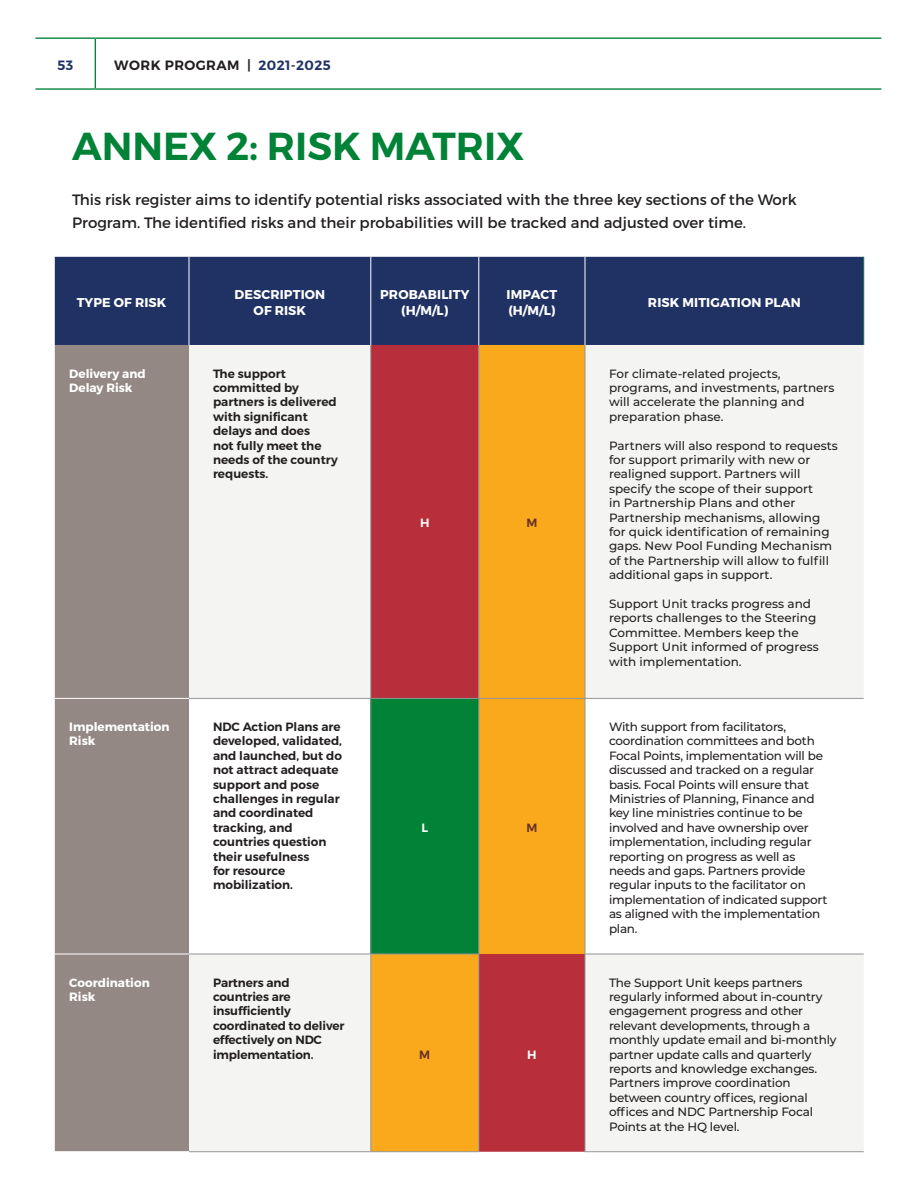
<style>
.page{position:relative;width:918px;height:1188px;background:#fff}
.page>*{position:absolute;margin:0;border:0;box-sizing:border-box;transform-origin:0 0}
._1_TITLE{font:600 39px "Montserrat";color:#008237}
.t1{font:15px/22.5px "Montserrat";color:#231f20}
.t2{font:600 13.5px "Montserrat";letter-spacing:.035em;color:#231f20}
.t3{font:600 13.5px "Montserrat";color:#203264}
.t4{font:700 12.75px/15.3px "Montserrat";letter-spacing:.01em;color:#fff;text-align:center}
.t5{font:500 12px/14.4px "Montserrat";letter-spacing:-.015em;color:#231f20}
.t6{font:600 12px/14.4px "Montserrat";color:#231f20}
.t7{font:700 12px/14.4px "Montserrat";color:#fff}
.t8{font:600 12px "Montserrat";color:#fff}
.t9{font:600 12px "Montserrat";color:#673327}
.s1{color:#203264}
</style>
<div class="page">
<hr style="left:35px;top:38px;width:60px;height:1px;background:#008237">
<hr style="left:95px;top:38px;width:786px;height:1px;background:#008237">
<hr style="left:95px;top:39px;width:1px;height:49px;background:#008237">
<hr style="left:35px;top:88px;width:60px;height:2px;background:#008237">
<hr style="left:95px;top:88px;width:786px;height:2px;background:#008237">
<div style="left:55px;top:257px;width:808px;height:88px;background:#203264"></div>
<div style="left:55px;top:345px;width:134px;height:806px;background:#938883"></div>
<div style="left:189px;top:345px;width:675px;height:806px;background:#f4f5f2"></div>
<svg style="left:371px;top:345px;width:214px;height:807px"></svg>
<svg style="left:189px;top:699px;width:675px;height:255px"></svg>
<div style="left:371px;top:698px;width:108px;height:256px;background:#008237"></div>
<hr style="left:370px;top:345px;width:1px;height:353px;background:#939598">
<hr style="left:478px;top:345px;width:1px;height:353px;background:#939598">
<hr style="left:585px;top:345px;width:1px;height:353px;background:#939598">
<hr style="left:370px;top:699px;width:1px;height:255px;background:#939598">
<hr style="left:478px;top:699px;width:1px;height:255px;background:#939598">
<hr style="left:585px;top:699px;width:1px;height:255px;background:#939598">
<hr style="left:370px;top:954px;width:1px;height:197px;background:#939598">
<hr style="left:478px;top:954px;width:1px;height:197px;background:#939598">
<hr style="left:585px;top:954px;width:1px;height:197px;background:#939598">
<hr style="left:189px;top:257px;width:1px;height:88px;background:#fff">
<hr style="left:371px;top:257px;width:1px;height:88px;background:#fff">
<hr style="left:479px;top:257px;width:1px;height:88px;background:#fff">
<hr style="left:585px;top:257px;width:1px;height:88px;background:#fff">
<hr style="left:54px;top:698px;width:135px;height:1px;background:#fff">
<hr style="left:54px;top:954px;width:135px;height:1px;background:#fff">
<hr style="left:189px;top:698px;width:182px;height:1px;background:#939598">
<hr style="left:371px;top:698px;width:108px;height:1px;background:#939598">
<hr style="left:479px;top:698px;width:106px;height:1px;background:#939598">
<hr style="left:585px;top:698px;width:279px;height:1px;background:#939598">
<hr style="left:189px;top:954px;width:182px;height:1px;background:#939598">
<hr style="left:371px;top:954px;width:107px;height:1px;background:#939598">
<hr style="left:585px;top:954px;width:279px;height:1px;background:#939598">
<hr style="left:189px;top:1151px;width:182px;height:1px;background:#939598">
<hr style="left:371px;top:1151px;width:108px;height:1px;background:#939598">
<hr style="left:585px;top:1151px;width:279px;height:1px;background:#939598">
<hr style="left:863px;top:257px;width:1px;height:88px;background:#008237">
<p class="t3" style="left:57px;top:57px;width:17px">53</p>
<p class="t2" style="left:114px;top:57px;width:218px">WORK PROGRAM | <span class="s1">2021-2025</span></p>
<p class="_1_TITLE" style="left:72px;top:122px;width:454px">ANNEX 2: RISK MATRIX</p>
<p class="t1" style="left:72px;top:189px;width:726px">This risk register aims to identify potential risks associated with the three key sections of the Work<br>Program. The identified risks and their probabilities will be tracked and adjusted over time.</p>
<p class="t4" style="left:77px;top:295px;width:91px">TYPE OF RISK</p>
<p class="t4" style="left:235px;top:287px;width:92px">DESCRIPTION</p>
<p class="t4" style="left:254px;top:303px;width:54px">OF RISK</p>
<p class="t7" style="left:69px;top:366px;width:78px">Delivery and<br>Delay Risk</p>
<p class="t6" style="left:213px;top:366px;width:126px">The support committed by partners is delivered with significant delays and does<br>not fully meet the needs of the country requests.</p>
<p class="t4" style="left:380px;top:287px;width:91px">PROBABILITY (H/M/L)</p>
<p class="t4" style="left:507px;top:287px;width:52px">IMPACT</p>
<p class="t4" style="left:508px;top:303px;width:49px">(H/M/L)</p>
<p class="t8" style="left:420px;top:516px;width:11px">H</p>
<p class="t9" style="left:526px;top:516px;width:12px">M</p>
<p class="t7" style="left:69px;top:720px;width:102px">Implementation<br>Risk</p>
<p class="t6" style="left:213px;top:720px;width:131px">NDC Action Plans are developed, validated, and launched, but do not attract adequate support and pose challenges in regular and coordinated tracking, and countries question their usefulness<br>for resource mobilization.</p>
<p class="t7" style="left:69px;top:975px;width:82px">Coordination<br>Risk</p>
<p class="t6" style="left:213px;top:975px;width:133px">Partners and countries are insufficiently coordinated to deliver effectively on NDC implementation.</p>
<p class="t8" style="left:421px;top:820px;width:8px">L</p>
<p class="t9" style="left:526px;top:820px;width:12px">M</p>
<p class="t9" style="left:419px;top:1047px;width:12px">M</p>
<p class="t8" style="left:527px;top:1047px;width:11px">H</p>
<p class="t4" style="left:648px;top:295px;width:154px">RISK MITIGATION PLAN</p>
<p class="t5" style="left:609px;top:366px;width:227px">For climate-related projects, programs, and investments, partners will accelerate the planning and preparation phase.</p>
<p class="t5" style="left:609px;top:438px;width:230px">Partners will also respond to requests for support primarily with new or realigned support. Partners will specify the scope of their support<br>in Partnership Plans and other Partnership mechanisms, allowing for quick identification of remaining gaps. New Pool Funding Mechanism of the Partnership will allow to fulfill additional gaps in support.</p>
<p class="t5" style="left:609px;top:596px;width:211px">Support Unit tracks progress and reports challenges to the Steering<br>Committee. Members keep the<br>Support Unit informed of progress with implementation.</p>
<p class="t5" style="left:609px;top:719px;width:220px">With support from facilitators, coordination committees and both Focal Points, implementation will be discussed and tracked on a regular basis. Focal Points will ensure that Ministries of Planning, Finance and key line ministries continue to be involved and have ownership over implementation, including regular reporting on progress as well as needs and gaps. Partners provide regular inputs to the facilitator on implementation of indicated support as aligned with the implementation plan.</p>
<p class="t5" style="left:609px;top:975px;width:229px">The Support Unit keeps partners regularly informed about in-country engagement progress and other relevant developments, through a monthly update email and bi-monthly partner update calls and quarterly reports and knowledge exchanges.<br>Partners improve coordination between country offices, regional offices and NDC Partnership Focal Points at the HQ level.</p>
</div>
